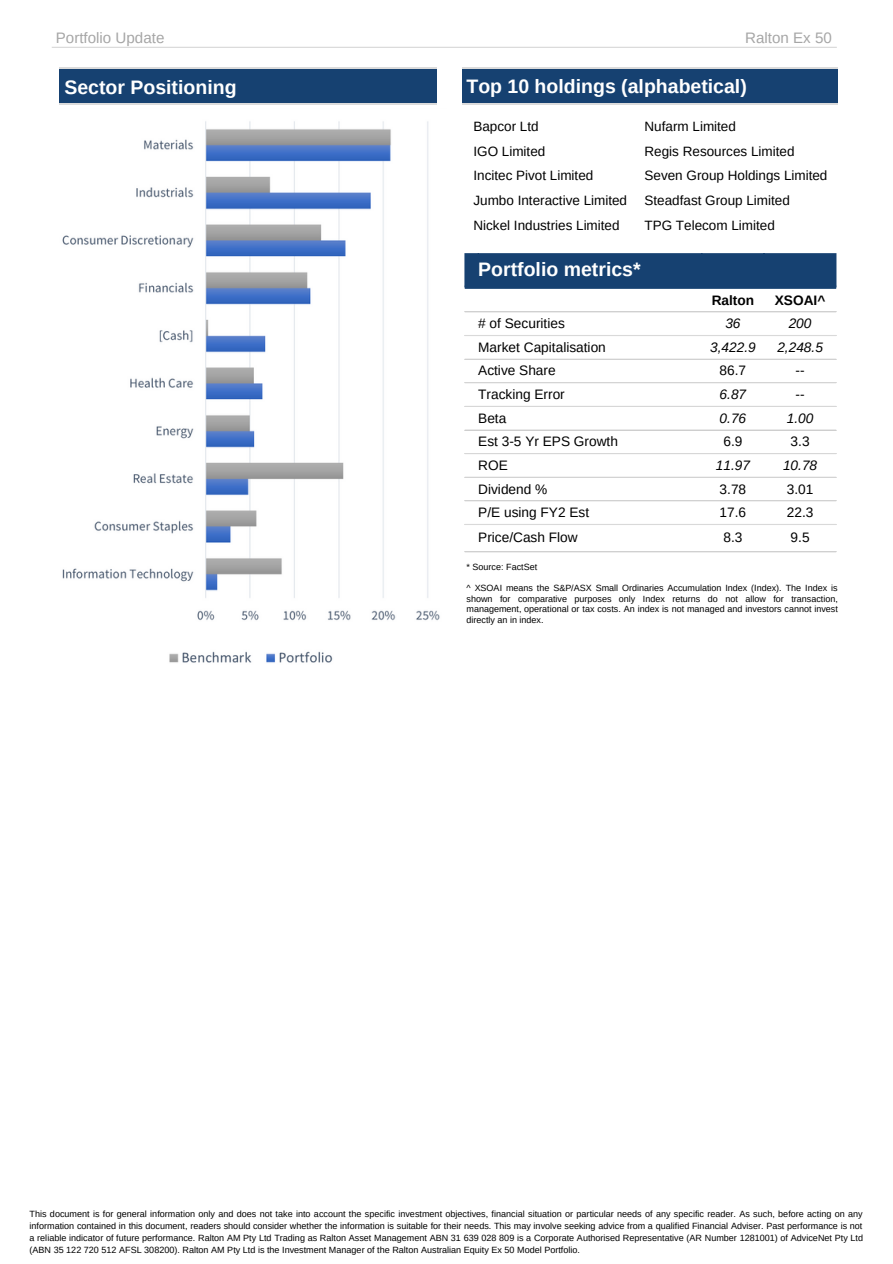
<style>
.page{position:relative;width:893px;height:1264px;background:#fff}
.page>*{position:absolute;margin:0;border:0;box-sizing:border-box;transform-origin:0 0}
.t1{font:700 19.5px "Arimo";color:#fff}
.t2{font:15.15px "Arimo";color:#a6a6a6}
.t3{font:13.65px "Arimo";color:#000}
.t4{font:italic 13.65px "Arimo";color:#000}
.t5{font:700 13.65px "Arimo";color:#000}
.t6{font:13.5px/24.8px "Arimo";color:#000}
.t7{font:9px/12px "Arimo";color:#000;text-align:justify}
</style>
<div class="page">
<hr style="left:52px;top:47px;width:784px;height:1px;background:#dbdbdb">
<div style="left:464px;top:253px;width:372px;height:32px;background:#164171"></div>
<hr style="left:464px;top:311px;width:372px;height:1px;background:#d9d9d9">
<hr style="left:464px;top:335px;width:372px;height:1px;background:#d9d9d9">
<hr style="left:464px;top:358px;width:372px;height:2px;background:#d9d9d9">
<hr style="left:464px;top:382px;width:372px;height:1px;background:#d9d9d9">
<hr style="left:464px;top:406px;width:372px;height:1px;background:#d9d9d9">
<hr style="left:464px;top:429px;width:372px;height:1px;background:#d9d9d9">
<hr style="left:464px;top:453px;width:372px;height:1px;background:#d9d9d9">
<hr style="left:464px;top:476px;width:372px;height:2px;background:#d9d9d9">
<hr style="left:464px;top:500px;width:372px;height:1px;background:#d9d9d9">
<hr style="left:464px;top:524px;width:372px;height:1px;background:#d9d9d9">
<hr style="left:464px;top:551px;width:372px;height:1px;background:#d9d9d9">
<svg style="left:464px;top:285px;width:372px;height:4px"></svg>
<div style="left:462px;top:68px;width:376px;height:37px;background:#164171"></div>
<hr style="left:462px;top:68px;width:376px;height:1px;background:#dbdbdb">
<hr style="left:462px;top:104px;width:376px;height:1px;background:#dbdbdb">
<img style="left:62px;top:121px;width:378px;height:500px">
<img style="left:169px;top:651px;width:164px;height:12px">
<div style="left:60px;top:67px;width:377px;height:37px;background:#164171"></div>
<hr style="left:60px;top:67px;width:377px;height:1px;background:#dbdbdb">
<hr style="left:60px;top:103px;width:377px;height:1px;background:#dbdbdb">
<h2 class="t2" style="left:56px;top:30px;width:110px">Portfolio Update</h2>
<h2 class="t2" style="left:745px;top:30px;width:88px">Ralton Ex 50</h2>
<h1 class="t1" style="left:64px;top:77px;width:174px">Sector Positioning</h1>
<h1 class="t1" style="left:466px;top:75px;width:282px">Top 10 holdings (alphabetical)</h1>
<h3 class="t6" style="left:644px;top:114px;width:184px">Nufarm Limited<br>Regis Resources Limited<br>Seven Group Holdings Limited<br>Steadfast Group Limited<br>TPG Telecom Limited</h3>
<h3 class="t6" style="left:473px;top:114px;width:155px">Bapcor Ltd<br>IGO Limited<br>Incitec Pivot Limited<br>Jumbo Interactive Limited<br>Nickel Industries Limited</h3>
<h1 class="t1" style="left:478px;top:258px;width:164px">Portfolio metrics*</h1>
<h3 class="t5" style="left:711px;top:292px;width:44px">Ralton</h3>
<h3 class="t5" style="left:774px;top:292px;width:52px">XSOAI^</h3>
<h3 class="t3" style="left:478px;top:316px;width:88px"># of Securities</h3>
<h3 class="t4" style="left:725px;top:316px;width:17px">36</h3>
<h3 class="t4" style="left:788px;top:316px;width:24px">200</h3>
<h3 class="t3" style="left:478px;top:339px;width:129px">Market Capitalisation</h3>
<h3 class="t4" style="left:710px;top:339px;width:47px">3,422.9</h3>
<h3 class="t4" style="left:777px;top:339px;width:47px">2,248.5</h3>
<h3 class="t3" style="left:478px;top:363px;width:79px">Active Share</h3>
<h3 class="t3" style="left:719px;top:363px;width:28px">86.7</h3>
<h3 class="t3" style="left:795px;top:363px;width:11px">--</h3>
<h3 class="t3" style="left:478px;top:387px;width:88px">Tracking Error</h3>
<h3 class="t4" style="left:719px;top:387px;width:28px">6.87</h3>
<h3 class="t3" style="left:795px;top:387px;width:11px">--</h3>
<h3 class="t3" style="left:478px;top:410px;width:30px">Beta</h3>
<h3 class="t4" style="left:719px;top:410px;width:28px">0.76</h3>
<h3 class="t4" style="left:786px;top:410px;width:28px">1.00</h3>
<h3 class="t3" style="left:478px;top:434px;width:141px">Est 3-5 Yr EPS Growth</h3>
<h3 class="t3" style="left:723px;top:434px;width:20px">6.9</h3>
<h3 class="t3" style="left:790px;top:434px;width:20px">3.3</h3>
<h3 class="t3" style="left:478px;top:457px;width:31px">ROE</h3>
<h3 class="t4" style="left:715px;top:457px;width:36px">11.97</h3>
<h3 class="t4" style="left:783px;top:457px;width:36px">10.78</h3>
<h3 class="t3" style="left:478px;top:481px;width:71px">Dividend %</h3>
<h3 class="t3" style="left:719px;top:481px;width:28px">3.78</h3>
<h3 class="t3" style="left:786px;top:481px;width:28px">3.01</h3>
<h3 class="t3" style="left:478px;top:505px;width:112px">P/E using FY2 Est</h3>
<h3 class="t3" style="left:719px;top:505px;width:28px">17.6</h3>
<h3 class="t3" style="left:786px;top:505px;width:28px">22.3</h3>
<h3 class="t3" style="left:478px;top:529px;width:101px">Price/Cash Flow</h3>
<h3 class="t3" style="left:723px;top:529px;width:20px">8.3</h3>
<h3 class="t3" style="left:790px;top:529px;width:20px">9.5</h3>
<p class="t7" style="left:466px;top:561px;width:72px">* Source: FactSet</p>
<p class="t7" style="left:466px;top:582px;width:373px;line-height:10.5px">^ XSOAI means the S&amp;P/ASX Small Ordinaries Accumulation Index (Index). The Index is shown for comparative purposes only Index returns do not allow for transaction, management, operational or tax costs. An index is not managed and investors cannot invest directly an in index.</p>
<p class="t7" style="left:30px;top:1207px;width:835px">This document is for general information only and does not take into account the specific investment objectives, financial situation or particular needs of any specific reader. As such, before acting on any information contained in this document, readers should consider whether the information is suitable for their needs. This may involve seeking advice from a qualified Financial Adviser. Past performance is not a reliable indicator of future performance. Ralton AM Pty Ltd Trading as Ralton Asset Management ABN 31 639 028 809 is a Corporate Authorised Representative (AR Number 1281001) of AdviceNet Pty Ltd (ABN 35 122 720 512 AFSL 308200). Ralton AM Pty Ltd is the Investment Manager of the Ralton Australian Equity Ex 50 Model Portfolio.</p>
</div>
